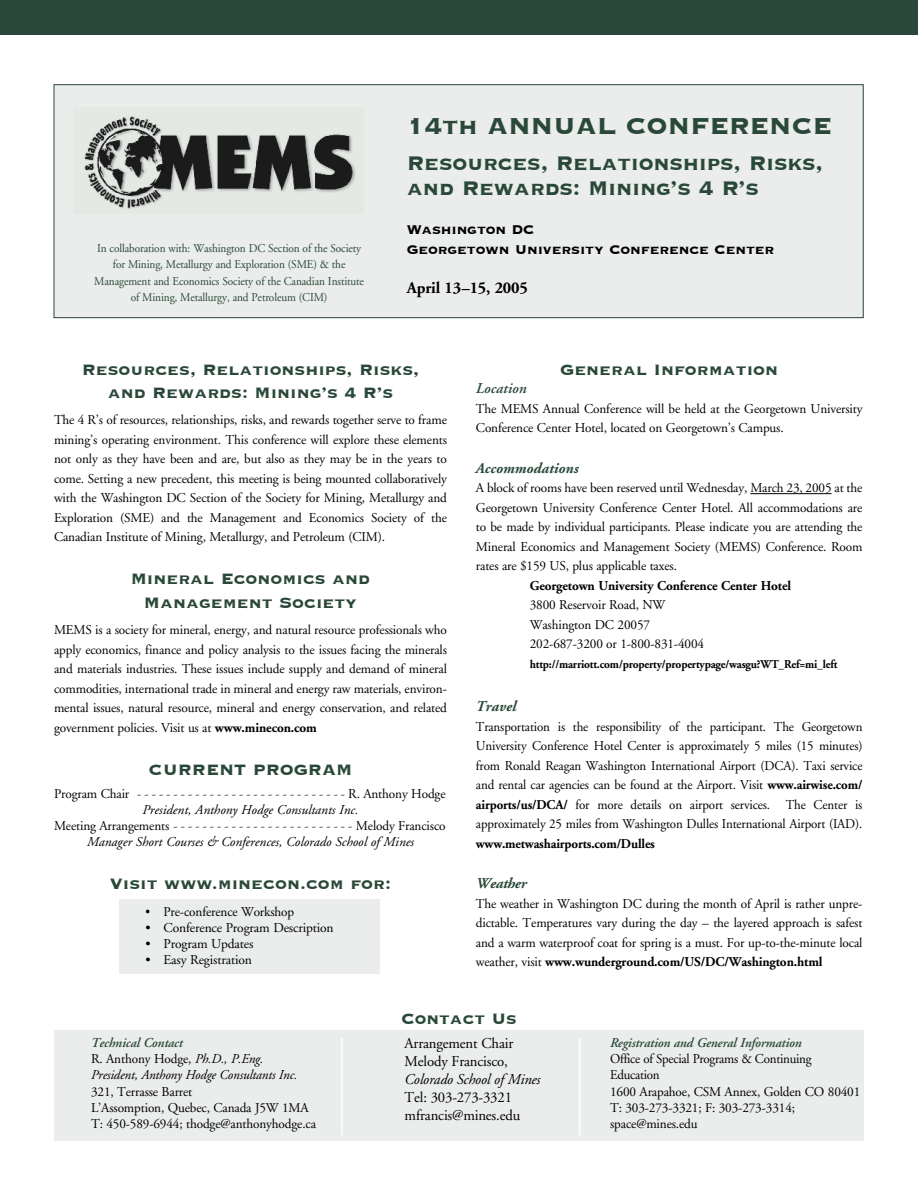
<style>
.page{position:relative;width:918px;height:1188px;background:#fff}
.page>*{position:absolute;margin:0;border:0;box-sizing:border-box;transform-origin:0 0}
.t1{font:700 30px "Copperplate";letter-spacing:-.01em;color:#2a4839}
.t2{font:700 25.5px/25.5px "Copperplate";letter-spacing:-.01em;color:#2a4839;scale:.96 1}
.section_head{font:700 19.5px/23.5px "Copperplate";color:#2a4839;text-align:center}
._2nd_head{font:700 19.5px "Copperplate";color:#2a4839}
.t3{font:700 16.5px "Copperplate";letter-spacing:-.01em;color:#000}
.t4{font:700 16.5px "Adobe Garamond";letter-spacing:-.01em;color:#000}
.t5{font:15px "Adobe Garamond";letter-spacing:-.01em;color:#000}
.t6{font:italic 15px/18px "Adobe Garamond";letter-spacing:-.01em;color:#000}
.course_title{font:italic 700 15px "Adobe Garamond";color:#2a4839}
.course_title-2{font:italic 600 15px "Adobe Garamond";color:#2a4839}
.course_title-3{font:italic 700 15px "Adobe Garamond";letter-spacing:-.02em;color:#2a4839}
.course_title-4{font:13.5px/19.5px "Adobe Garamond";letter-spacing:-.01em;color:#000;text-align:justify}
.course_title-5{font:13.5px/19.5px "Adobe Garamond";letter-spacing:-.01em;color:#000;text-align:justify;scale:.96 1}
.t7{font:italic 13.5px "Adobe Garamond";color:#000}
.t8{font:13.5px "Adobe Garamond";letter-spacing:-.01em;color:#2a4839}
.course_title-6{font:italic 600 13.5px "Adobe Garamond";letter-spacing:-.01em;color:#2a4839}
.t9{font:700 13.5px "Adobe Garamond";letter-spacing:-.01em;color:#000}
.course_title-7{font:13.5px "Adobe Garamond";letter-spacing:-.01em;color:#000;scale:.9 1}
.t10{font:12px/16.5px "Adobe Garamond";letter-spacing:-.01em;color:#2a4839;text-align:center;scale:.94 1}
.t11{font:700 12px "Adobe Garamond";letter-spacing:-.015em;color:#000;scale:.95 1}
.s1{font-weight:700}
.s2{color:#000}
.s3{color:#2a4839}
.s4{font-style:italic}
.s5{font-style:normal}
</style>
<div class="page">
<div style="left:120px;top:899px;width:260px;height:75px;background:#eaedeb"></div>
<div style="left:54px;top:85px;width:809px;height:233px;background:#eaedeb"></div>
<div style="left:54px;top:84px;width:810px;height:234px;border:1px solid #2a4839"></div>
<img style="left:84px;top:116px;width:272px;height:94px">
<div style="left:0;top:0;width:918px;height:35px;background:#2a4839"></div>
<hr style="left:750px;top:493px;width:82px;height:1px;background:#000">
<div style="left:54px;top:1030px;width:810px;height:111px;background:#eaedeb"></div>
<hr style="left:341px;top:1038px;width:2px;height:97px;background:#fff">
<hr style="left:579px;top:1038px;width:1px;height:98px;background:#fff">
<p class="t10" style="left:94px;top:240px;width:288px">In collaboration with: Washington DC Section of the Society for Mining, Metallurgy and Exploration (SME) &amp; the Management and Economics Society of the Canadian Institute of Mining, Metallurgy, and Petroleum (CIM)</p>
<p class="t1" style="left:407px;top:106px;width:427px">14th ANNUAL CONFERENCE</p>
<p class="t2" style="left:407px;top:148px;width:435px">Resources, Relationships, Risks, and Rewards: Mining’s 4 R’s</p>
<p class="t3" style="left:407px;top:219px;width:129px">Washington DC</p>
<p class="t3" style="left:407px;top:239px;width:369px">Georgetown University Conference Center</p>
<p class="t4" style="left:407px;top:278px;width:123px">April 13–15, 2005</p>
<p class="section_head" style="left:82px;top:356px;width:339px">Resources, Relationships, Risks, and Rewards: Mining’s 4 R’s</p>
<p class="course_title-4" style="left:54px;top:411px;width:395px">The 4 R’s of resources, relationships, risks, and rewards together serve to frame mining’s operating environment. This conference will explore these elements not only as they have been and are, but also as they may be in the years to come. Setting a new precedent, this meeting is being mounted collaboratively with the Washington DC Section of the Society for Mining, Metallurgy and Exploration (SME) and the Management and Economics Society of the Canadian Institute of Mining, Metallurgy, and Petroleum (CIM).</p>
<p class="section_head" style="left:131px;top:566px;width:241px">Mineral Economics and<br>Management Society</p>
<p class="course_title-4" style="left:54px;top:620px;width:395px">MEMS is a society for mineral, energy, and natural resource professionals who apply economics, finance and policy analysis to the issues facing the minerals and materials industries. These issues include supply and demand of mineral commodities, international trade in mineral and energy raw materials, environ&shy;mental issues, natural resource, mineral and energy conservation, and related government policies. Visit us at <span class="s1">www.minecon.com</span></p>
<p class="section_head" style="left:149px;top:756px;width:205px">CURRENT PROGRAM</p>
<p class="t8" style="left:54px;top:786px;width:393px"><span class="s2">Program Chair</span> - - - - - - - - - - - - - - - - - - - - - - - - - - - - - <span class="s2">R. Anthony Hodge</span></p>
<p class="t7" style="left:143px;top:802px;width:217px">President, Anthony Hodge Consultants Inc.</p>
<p class="course_title-4" style="left:54px;top:816px;width:393px">Meeting Arrangements <span class="s3">- - - - - - - - - - - - - - - - - - - - - - - - -</span> Melody Francisco</p>
<p class="t7" style="left:87px;top:835px;width:328px">Manager Short Courses &amp; Conferences, Colorado School of Mines</p>
<p class="section_head" style="left:110px;top:871px;width:283px">Visit www.minecon.com for:</p>
<p class="course_title-7" style="left:145px;top:904px;width:167px">• Pre-conference Workshop</p>
<p class="course_title-4" style="left:145px;top:918px;width:190px">• Conference Program Description</p>
<p class="course_title-4" style="left:145px;top:935px;width:110px">• Program Updates</p>
<p class="course_title-4" style="left:145px;top:951px;width:108px">• Easy Registration</p>
<p class="section_head" style="left:560px;top:357px;width:219px">General Information</p>
<p class="course_title-2" style="left:476px;top:380px;width:52px">Location</p>
<p class="course_title-4" style="left:476px;top:399px;width:388px">The MEMS Annual Conference will be held at the Georgetown University<br>Conference Center Hotel, located on Georgetown’s Campus.</p>
<p class="course_title" style="left:476px;top:460px;width:104px">Accommodations</p>
<p class="course_title-4" style="left:476px;top:479px;width:388px">A block of rooms have been reserved until Wednesday, March 23, 2005 at the Georgetown University Conference Center Hotel. All accommodations are to be made by individual participants. Please indicate you are attending the Mineral Economics and Management Society (MEMS) Conference. Room rates are $159 US, plus applicable taxes.</p>
<p class="t9" style="left:530px;top:578px;width:263px">Georgetown University Conference Center Hotel</p>
<p class="course_title-4" style="left:530px;top:596px;width:137px">3800 Reservoir Road, NW</p>
<p class="course_title-4" style="left:530px;top:615px;width:122px">Washington DC 20057</p>
<p class="course_title-4" style="left:530px;top:635px;width:176px">202-687-3200 or 1-800-831-4004</p>
<p class="t11" style="left:530px;top:657px;width:325px">http://marriott.com/property/propertypage/wasgu?WT_Ref=mi_left</p>
<p class="course_title" style="left:476px;top:698px;width:42px">Travel</p>
<p class="course_title-5" style="left:476px;top:717px;width:404px">Transportation is the responsibility of the participant. The Georgetown University Conference Hotel Center is approximately 5 miles (15 minutes) from Ronald Reagan Washington International Airport (DCA). Taxi service and rental car agencies can be found at the Airport. Visit <span class="s1">www.airwise.com/ airports/us/DCA/</span> for more details on airport services. The Center is approximately 25 miles from Washington Dulles International Airport (IAD). <span class="s1">www.metwashairports.com/Dulles</span></p>
<p class="course_title-3" style="left:476px;top:876px;width:52px">Weather</p>
<p class="course_title-4" style="left:476px;top:894px;width:388px">The weather in Washington DC during the month of April is rather unpre&shy;dictable. Temperatures vary during the day – the layered approach is safest and a warm waterproof coat for spring is a must. For up-to-the-minute local weather, visit <span class="s1">www.wunderground.com/US/DC/Washington.html</span></p>
<p class="course_title-6" style="left:91px;top:1035px;width:93px">Technical Contact</p>
<p class="course_title-4" style="left:91px;top:1050px;width:174px">R. Anthony Hodge, <span class="s4">Ph.D., P.Eng.</span></p>
<p class="t7" style="left:91px;top:1068px;width:208px">President, Anthony Hodge Consultants Inc.</p>
<p class="course_title-4" style="left:91px;top:1082px;width:103px">321, Terrasse Barret</p>
<p class="course_title-4" style="left:91px;top:1098px;width:219px">L’Assomption, Quebec, Canada J5W 1MA</p>
<p class="course_title-4" style="left:91px;top:1115px;width:226px">T: 450-589-6944; thodge@anthonyhodge.ca</p>
<p class="_2nd_head" style="left:401px;top:1006px;width:117px">Contact Us</p>
<p class="t5" style="left:405px;top:1035px;width:110px">Arrangement Chair</p>
<p class="t6" style="left:405px;top:1053px;width:137px"><span class="s5">Melody Francisco,<br></span>Colorado School of Mines</p>
<p class="t5" style="left:405px;top:1090px;width:109px">Tel: 303-273-3321</p>
<p class="t5" style="left:405px;top:1108px;width:117px">mfrancis@mines.edu</p>
<p class="course_title-6" style="left:610px;top:1035px;width:193px">Registration and General Information</p>
<p class="course_title-5" style="left:610px;top:1051px;width:211px;line-height:16.2px">Office of Special Programs &amp; Continuing<br>Education</p>
<p class="course_title-4" style="left:610px;top:1082px;width:252px">1600 Arapahoe, CSM Annex, Golden CO 80401</p>
<p class="course_title-4" style="left:610px;top:1100px;width:186px;line-height:16.2px">T: 303-273-3321; F: 303-273-3314; space@mines.edu</p>
</div>
